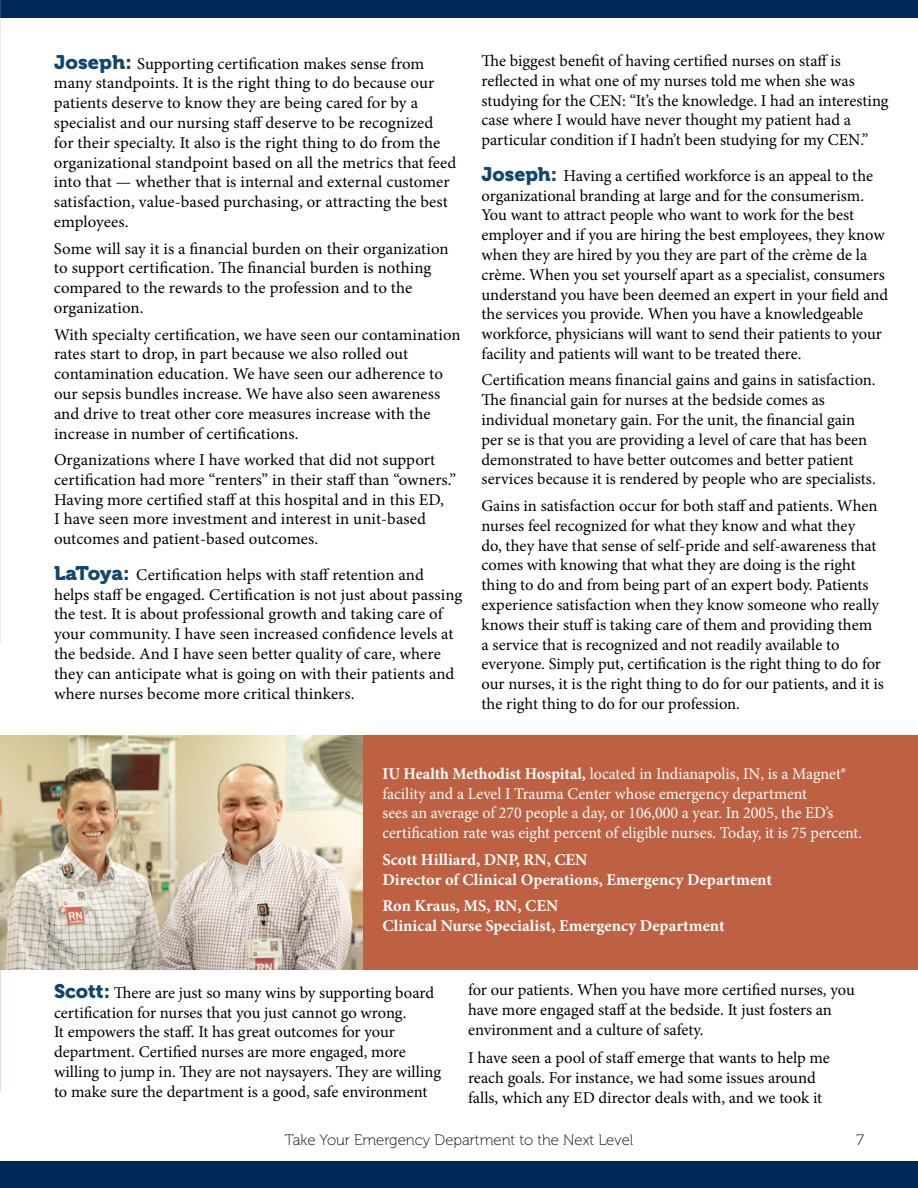
<style>
.page{position:relative;width:918px;height:1188px;background:#fff}
.page>*{position:absolute;margin:0;border:0;box-sizing:border-box;transform-origin:0 0}
.t1{font:16.5px/19.8px "Minion Pro";color:#000}
.t2{font:16.5px/19.8px "Minion Pro";color:#fff}
.t3{font:700 16.5px/19.8px "Minion Pro";color:#fff}
.t4{font:15px "Museo 100";color:#000}
.s1{font-family:"Museo 900";font-size:19.5px;color:#11466e}
.s2{font-weight:700}
</style>
<div class="page">
<div style="left:0;top:1161px;width:918px;height:27px;background:#002856"></div>
<div style="left:0;top:0;width:918px;height:17px;background:#002856"></div>
<div style="left:28px;top:735px;width:890px;height:234px;background:#be6042"></div>
<img style="left:0;top:735px;width:362px;height:234px">
<p class="t1" style="left:54px;top:54px;width:404px"><span class="s1">Joseph:</span> Supporting certification makes sense from many standpoints. It is the right thing to do because our patients deserve to know they are being cared for by a specialist and our nursing staff deserve to be recognized for their specialty. It also is the right thing to do from the organizational standpoint based on all the metrics that feed into that — whether that is internal and external customer satisfaction, value-based purchasing, or attracting the best employees.</p>
<p class="t1" style="left:54px;top:238px;width:396px">Some will say it is a financial burden on their organization to support certification. The financial burden is nothing compared to the rewards to the profession and to the organization.</p>
<p class="t1" style="left:54px;top:324px;width:408px">With specialty certification, we have seen our contamination rates start to drop, in part because we also rolled out contamination education. We have seen our adherence to our sepsis bundles increase. We have also seen awareness and drive to treat other core measures increase with the increase in number of certifications.</p>
<p class="t1" style="left:54px;top:450px;width:404px">Organizations where I have worked that did not support certification had more “renters” in their staff than “owners.” Having more certified staff at this hospital and in this ED,<br>I have seen more investment and interest in unit-based outcomes and patient-based outcomes.</p>
<p class="t1" style="left:54px;top:565px;width:410px"><span class="s1">LaToya:</span> Certification helps with staff retention and helps staff be engaged. Certification is not just about passing the test. It is about professional growth and taking care of your community. I have seen increased confidence levels at the bedside. And I have seen better quality of care, where they can anticipate what is going on with their patients and where nurses become more critical thinkers.</p>
<p class="t1" style="left:482px;top:51px;width:409px">The biggest benefit of having certified nurses on staff is reflected in what one of my nurses told me when she was studying for the CEN: “It’s the knowledge. I had an interesting case where I would have never thought my patient had a particular condition if I hadn’t been studying for my CEN.”</p>
<p class="t1" style="left:482px;top:166px;width:408px"><span class="s1">Joseph:</span> Having a certified workforce is an appeal to the organizational branding at large and for the consumerism.<br>You want to attract people who want to work for the best employer and if you are hiring the best employees, they know when they are hired by you they are part of the crème de la crème. When you set yourself apart as a specialist, consumers understand you have been deemed an expert in your field and the services you provide. When you have a knowledgeable workforce, physicians will want to send their patients to your facility and patients will want to be treated there.</p>
<p class="t1" style="left:482px;top:370px;width:396px">Certification means financial gains and gains in satisfaction.<br>The financial gain for nurses at the bedside comes as individual monetary gain. For the unit, the financial gain per se is that you are providing a level of care that has been demonstrated to have better outcomes and better patient services because it is rendered by people who are specialists.</p>
<p class="t1" style="left:482px;top:496px;width:404px">Gains in satisfaction occur for both staff and patients. When nurses feel recognized for what they know and what they<br>do, they have that sense of self-pride and self-awareness that comes with knowing that what they are doing is the right thing to do and from being part of an expert body. Patients experience satisfaction when they know someone who really knows their stuff is taking care of them and providing them<br>a service that is recognized and not readily available to everyone. Simply put, certification is the right thing to do for our nurses, it is the right thing to do for our patients, and it is the right thing to do for our profession.</p>
<p class="t2" style="left:382px;top:764px;width:481px"><span class="s2">IU Health Methodist Hospital,</span> located in Indianapolis, IN, is a Magnet® facility and a Level I Trauma Center whose emergency department<br>sees an average of 270 people a day, or 106,000 a year. In 2005, the ED’s certification rate was eight percent of eligible nurses. Today, it is 75 percent.</p>
<p class="t3" style="left:382px;top:849px;width:391px">Scott Hilliard, DNP, RN, CEN<br>Director of Clinical Operations, Emergency Department</p>
<p class="t3" style="left:382px;top:896px;width:344px">Ron Kraus, MS, RN, CEN<br>Clinical Nurse Specialist, Emergency Department</p>
<p class="t1" style="left:54px;top:983px;width:389px"><span class="s1">Scott:</span> There are just so many wins by supporting board certification for nurses that you just cannot go wrong.<br>It empowers the staff. It has great outcomes for your department. Certified nurses are more engaged, more willing to jump in. They are not naysayers. They are willing to make sure the department is a good, safe environment</p>
<p class="t1" style="left:468px;top:980px;width:388px">for our patients. When you have more certified nurses, you have more engaged staff at the bedside. It just fosters an environment and a culture of safety.</p>
<p class="t1" style="left:468px;top:1048px;width:363px">I have seen a pool of staff emerge that wants to help me reach goals. For instance, we had some issues around falls, which any ED director deals with, and we took it</p>
<p class="t4" style="left:285px;top:1132px;width:350px">Take Your Emergency Department to the Next Level</p>
<p class="t4" style="left:856px;top:1132px;width:9px">7</p>
</div>
